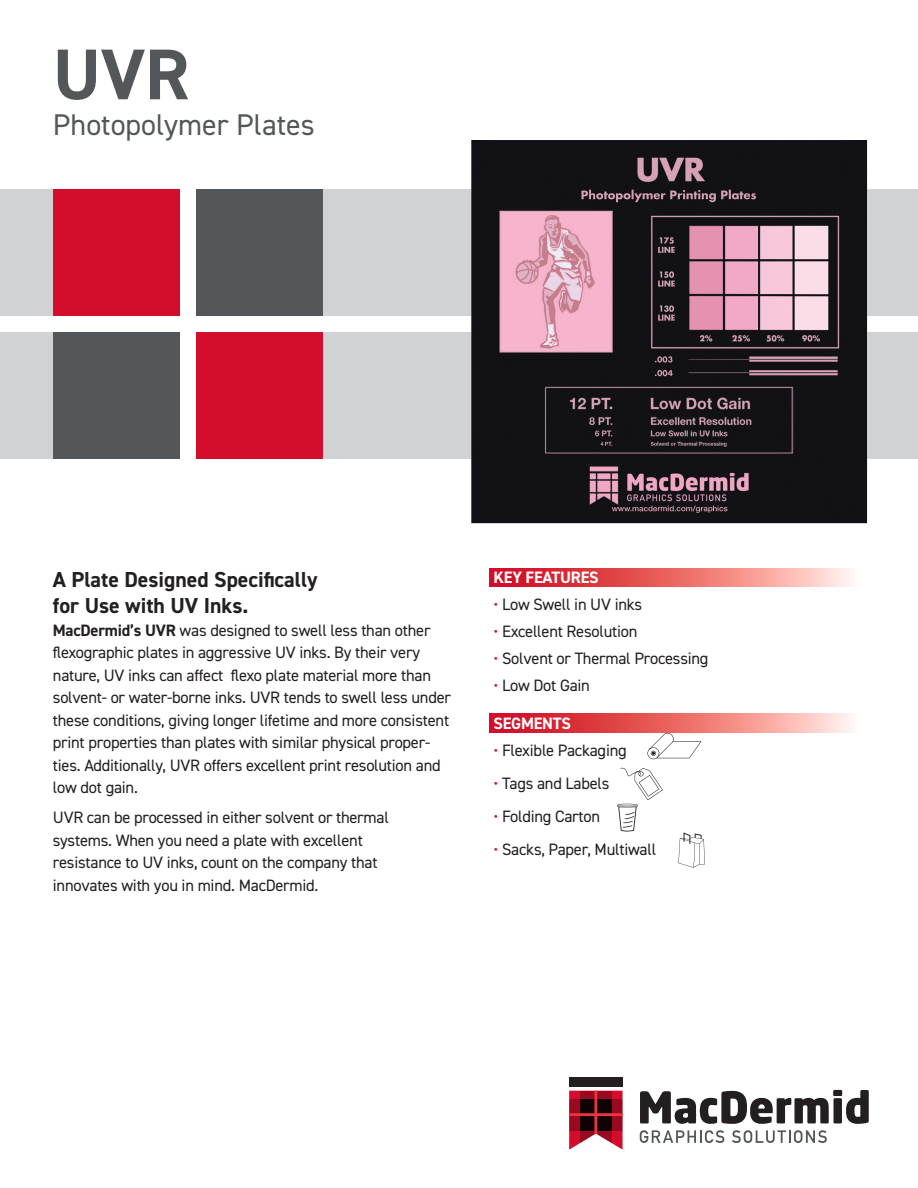
<style>
.page{position:relative;width:918px;height:1188px;background:#fff}
.page>*{position:absolute;margin:0;border:0;box-sizing:border-box;transform-origin:0 0}
.t1{font:700 72px "DIN2014";color:#54575a}
.t2{font:30px "DIN2014";color:#54575a}
.t3{font:700 21.75px/26.1px "DIN2014";color:#231f20}
.t4{font:16.5px/22.5px "DIN2014";letter-spacing:-.015em;color:#231f20}
.t5{font:700 16.5px "DIN2014";letter-spacing:-.015em;color:#fff}
.s1{font-weight:700}
.s2{color:#d30d2b}
</style>
<div class="page">
<svg style="left:489px;top:714px;width:363px;height:18px"></svg>
<div style="left:0;top:189px;width:918px;height:127px;background:#d1d2d4"></div>
<div style="left:0;top:332px;width:918px;height:127px;background:#d1d2d4"></div>
<svg style="left:569px;top:1091px;width:54px;height:59px"></svg>
<div style="left:569px;top:1078px;width:54px;height:9px;background:#231f20"></div>
<svg style="left:640px;top:1090px;width:229px;height:34px"></svg>
<svg style="left:640px;top:1130px;width:84px;height:13px"></svg>
<svg style="left:732px;top:1130px;width:95px;height:13px"></svg>
<svg style="left:647px;top:732px;width:54px;height:27px"></svg>
<svg style="left:678px;top:832px;width:27px;height:36px"></svg>
<svg style="left:617px;top:767px;width:46px;height:65px"></svg>
<img style="left:471px;top:140px;width:397px;height:447px">
<div style="left:53px;top:332px;width:127px;height:127px;background:#54575a"></div>
<div style="left:196px;top:189px;width:127px;height:127px;background:#54575a"></div>
<div style="left:53px;top:189px;width:127px;height:127px;background:#d30d2b"></div>
<div style="left:196px;top:332px;width:127px;height:127px;background:#d30d2b"></div>
<div style="left:180px;top:186px;width:16px;height:281px;background:#fff"></div>
<p class="t1" style="left:53px;top:27px;width:138px">UVR</p>
<p class="t2" style="left:53px;top:106px;width:264px">Photopolymer Plates</p>
<p class="t3" style="left:53px;top:566px;width:266px">A Plate Designed Specifically for Use with UV Inks.</p>
<p class="t4" style="left:53px;top:619px;width:400px"><span class="s1">MacDermid’s UVR</span> was designed to swell less than other flexographic plates in aggressive UV inks. By their very nature, UV inks can affect flexo plate material more than solvent- or water-borne inks. UVR tends to swell less under these conditions, giving longer lifetime and more consistent print properties than plates with similar physical proper&shy;ties. Additionally, UVR offers excellent print resolution and low dot gain.</p>
<p class="t4" style="left:53px;top:806px;width:338px">UVR can be processed in either solvent or thermal systems. When you need a plate with excellent resistance to UV inks, count on the company that innovates with you in mind. MacDermid.</p>
<p class="t5" style="left:494px;top:566px;width:107px">KEY FEATURES</p>
<p class="t4" style="left:494px;top:593px;width:150px"><span class="s2">•</span> Low Swell in UV inks</p>
<p class="t4" style="left:494px;top:620px;width:145px"><span class="s2">•</span> Excellent Resolution</p>
<p class="t4" style="left:494px;top:647px;width:217px"><span class="s2">•</span> Solvent or Thermal Processing</p>
<p class="t4" style="left:494px;top:674px;width:98px"><span class="s2">•</span> Low Dot Gain</p>
<p class="t5" style="left:494px;top:712px;width:79px">SEGMENTS</p>
<p class="t4" style="left:494px;top:738px;width:135px"><span class="s2">•</span> Flexible Packaging</p>
<p class="t4" style="left:494px;top:771px;width:118px"><span class="s2">•</span> Tags and Labels</p>
<p class="t4" style="left:494px;top:804px;width:108px"><span class="s2">•</span> Folding Carton</p>
<p class="t4" style="left:494px;top:837px;width:164px"><span class="s2">•</span> Sacks, Paper, Multiwall</p>
</div>
